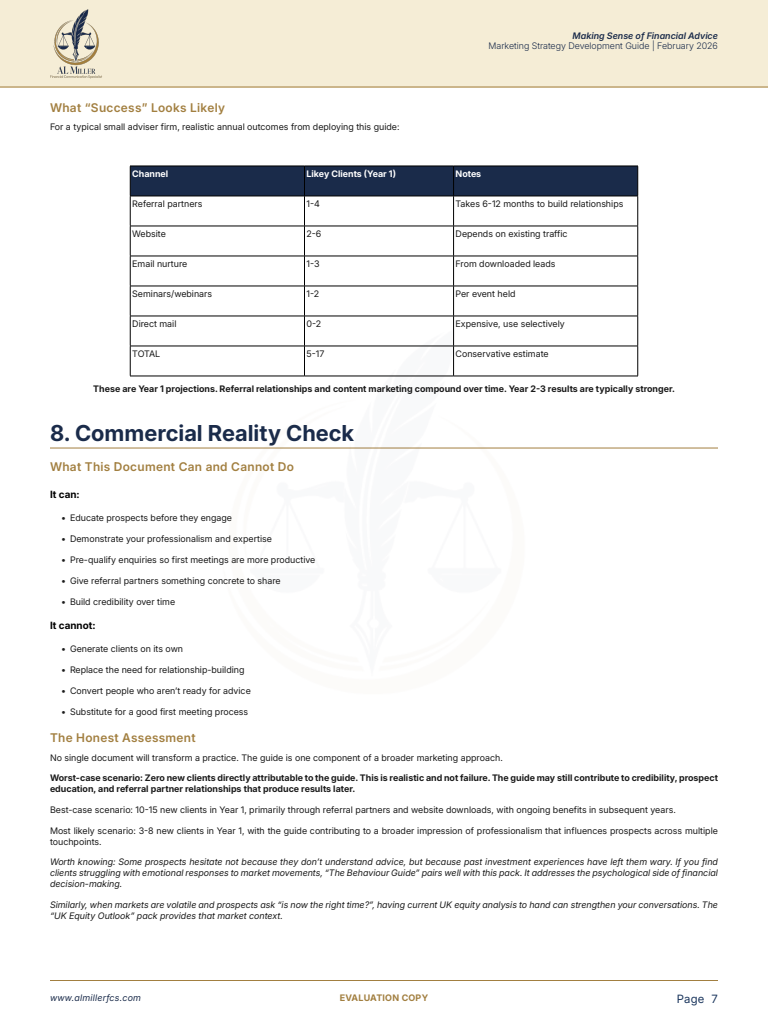
<style>
.page{position:relative;width:768px;height:1024px;background:#fff}
.page>*{position:absolute;margin:0;border:0;box-sizing:border-box;transform-origin:0 0}
.t1{font:700 22px "Inter 18 pt";color:#1a2b4a}
.t2{font:600 12px "Inter 18 pt";letter-spacing:.025em;color:#a27f40}
.t3{font:11.45px "Inter 18 pt";color:#1b365d}
.t4{font:700 10px "Inter 18 pt";color:#000}
.t5{font:9px/10.8px "Inter 18 pt";color:#1a1a1a}
.t6{font:italic 9px/10.8px "Inter 18 pt";color:#1a1a1a;text-align:justify}
.t7{font:700 9px/10.8px "Inter 18 pt";color:#1a1a1a}
.t8{font:300 9px "Inter 18 pt";color:#1a2b4a}
.t9{font:700 9px "Inter 18 pt";color:#fff}
.t10{font:italic 600 9px "Inter 18 pt";color:#1a2b4a}
.t11{font:italic 9px "Inter 18 pt";letter-spacing:.025em;color:#1a2b4a}
.t12{font:700 9px "Inter 18 pt";letter-spacing:.025em;color:#a27f40}
</style>
<div class="page">
<hr style="left:50px;top:448px;width:668px;height:1px;background:#a27f40">
<div style="left:131px;top:167px;width:507px;height:29px;background:#1a2b4a"></div>
<hr style="left:454px;top:166px;width:184px;height:1px;background:#000">
<hr style="left:638px;top:166px;width:1px;height:30px;background:#000">
<hr style="left:305px;top:166px;width:149px;height:1px;background:#000">
<hr style="left:453px;top:166px;width:1px;height:30px;background:#000">
<hr style="left:130px;top:166px;width:175px;height:1px;background:#000">
<hr style="left:304px;top:166px;width:1px;height:30px;background:#000">
<hr style="left:130px;top:166px;width:1px;height:30px;background:#000">
<hr style="left:454px;top:196px;width:184px;height:1px;background:#000">
<hr style="left:638px;top:196px;width:1px;height:30px;background:#000">
<hr style="left:305px;top:196px;width:149px;height:1px;background:#000">
<hr style="left:453px;top:196px;width:1px;height:30px;background:#000">
<hr style="left:130px;top:196px;width:175px;height:1px;background:#000">
<hr style="left:304px;top:196px;width:1px;height:30px;background:#000">
<hr style="left:130px;top:196px;width:1px;height:30px;background:#000">
<hr style="left:454px;top:226px;width:184px;height:1px;background:#000">
<hr style="left:638px;top:226px;width:1px;height:30px;background:#000">
<hr style="left:305px;top:226px;width:149px;height:1px;background:#000">
<hr style="left:453px;top:226px;width:1px;height:30px;background:#000">
<hr style="left:130px;top:226px;width:175px;height:1px;background:#000">
<hr style="left:304px;top:226px;width:1px;height:30px;background:#000">
<hr style="left:130px;top:226px;width:1px;height:30px;background:#000">
<hr style="left:454px;top:256px;width:184px;height:1px;background:#000">
<hr style="left:638px;top:256px;width:1px;height:30px;background:#000">
<hr style="left:305px;top:256px;width:149px;height:1px;background:#000">
<hr style="left:453px;top:256px;width:1px;height:30px;background:#000">
<hr style="left:130px;top:256px;width:175px;height:1px;background:#000">
<hr style="left:304px;top:256px;width:1px;height:30px;background:#000">
<hr style="left:130px;top:256px;width:1px;height:30px;background:#000">
<hr style="left:454px;top:286px;width:184px;height:1px;background:#000">
<hr style="left:638px;top:286px;width:1px;height:30px;background:#000">
<hr style="left:305px;top:286px;width:149px;height:1px;background:#000">
<hr style="left:453px;top:286px;width:1px;height:30px;background:#000">
<hr style="left:130px;top:286px;width:175px;height:1px;background:#000">
<hr style="left:304px;top:286px;width:1px;height:30px;background:#000">
<hr style="left:130px;top:286px;width:1px;height:30px;background:#000">
<hr style="left:454px;top:316px;width:184px;height:1px;background:#000">
<hr style="left:638px;top:316px;width:1px;height:30px;background:#000">
<hr style="left:305px;top:316px;width:149px;height:1px;background:#000">
<hr style="left:130px;top:316px;width:175px;height:1px;background:#000">
<hr style="left:130px;top:316px;width:1px;height:30px;background:#000">
<hr style="left:454px;top:346px;width:184px;height:1px;background:#000">
<hr style="left:638px;top:346px;width:1px;height:30px;background:#000">
<hr style="left:130px;top:346px;width:175px;height:1px;background:#000">
<hr style="left:130px;top:346px;width:1px;height:30px;background:#000">
<hr style="left:454px;top:376px;width:184px;height:1px;background:#000">
<hr style="left:130px;top:376px;width:175px;height:1px;background:#000">
<img style="left:179px;top:317px;width:390px;height:132px">
<div style="left:0;top:0;width:768px;height:87px;background:#f5edd6"></div>
<img style="left:50px;top:9px;width:52px;height:69px">
<hr style="left:50px;top:980px;width:668px;height:1px;background:#a27f40">
<hr style="left:0;top:86px;width:768px;height:1px;background:#a27f40">
<p class="t10" style="left:573px;top:30px;width:147px">Making Sense of Financial Advice</p>
<p class="t8" style="left:489px;top:41px;width:231px">Marketing Strategy Development Guide | February 2026</p>
<h2 class="t2" style="left:50px;top:98px;width:177px">What “Success” Looks Likely</h2>
<p class="t5" style="left:50px;top:121px;width:351px">For a typical small adviser firm, realistic annual outcomes from deploying this guide:</p>
<p class="t9" style="left:132px;top:169px;width:38px">Channel</p>
<p class="t9" style="left:306px;top:167px;width:91px">Likey Clients (Year 1)</p>
<p class="t9" style="left:456px;top:169px;width:27px">Notes</p>
<p class="t5" style="left:456px;top:198px;width:169px">Takes 6-12 months to build relationships</p>
<p class="t5" style="left:132px;top:198px;width:72px">Referral partners</p>
<p class="t5" style="left:306px;top:198px;width:15px">1-4</p>
<p class="t5" style="left:456px;top:228px;width:113px">Depends on existing traffic</p>
<p class="t5" style="left:132px;top:228px;width:35px">Website</p>
<p class="t5" style="left:132px;top:258px;width:57px">Email nurture</p>
<p class="t5" style="left:306px;top:258px;width:15px">1-3</p>
<p class="t5" style="left:456px;top:258px;width:102px">From downloaded leads</p>
<p class="t5" style="left:132px;top:288px;width:81px">Seminars/webinars</p>
<p class="t5" style="left:306px;top:288px;width:14px">1-2</p>
<p class="t5" style="left:456px;top:288px;width:61px">Per event held</p>
<p class="t5" style="left:132px;top:318px;width:46px">Direct mail</p>
<p class="t5" style="left:306px;top:318px;width:16px">0-2</p>
<p class="t5" style="left:456px;top:318px;width:111px">Expensive, use selectively</p>
<p class="t5" style="left:132px;top:348px;width:30px">TOTAL</p>
<p class="t5" style="left:456px;top:348px;width:95px">Conservative estimate</p>
<p class="t5" style="left:306px;top:228px;width:16px">2-6</p>
<p class="t5" style="left:306px;top:348px;width:19px">5-17</p>
<p class="t7" style="left:93px;top:383px;width:583px">These are Year 1 projections. Referral relationships and content marketing compound over time. Year 2-3 results are typically stronger.</p>
<h1 class="t1" style="left:50px;top:416px;width:306px">8. Commercial Reality Check</h1>
<h2 class="t2" style="left:50px;top:460px;width:245px">What This Document Can and Cannot Do</h2>
<p class="t4" style="left:50px;top:489px;width:31px">It can:</p>
<p class="t5" style="left:61px;top:513px;width:173px">• Educate prospects before they engage</p>
<p class="t5" style="left:61px;top:534px;width:212px">• Demonstrate your professionalism and expertise</p>
<p class="t5" style="left:61px;top:555px;width:256px">• Pre-qualify enquiries so first meetings are more productive</p>
<p class="t5" style="left:61px;top:575px;width:221px">• Give referral partners something concrete to share</p>
<p class="t5" style="left:61px;top:596px;width:116px">• Build credibility over time</p>
<p class="t4" style="left:50px;top:620px;width:47px">It cannot:</p>
<p class="t5" style="left:61px;top:644px;width:124px">• Generate clients on its own</p>
<p class="t5" style="left:61px;top:665px;width:185px">• Replace the need for relationship-building</p>
<p class="t5" style="left:61px;top:686px;width:191px">• Convert people who aren’t ready for advice</p>
<p class="t5" style="left:61px;top:706px;width:189px">• Substitute for a good first meeting process</p>
<h2 class="t2" style="left:50px;top:731px;width:147px">The Honest Assessment</h2>
<p class="t5" style="left:50px;top:752px;width:454px">No single document will transform a practice. The guide is one component of a broader marketing approach.</p>
<p class="t7" style="left:50px;top:772px;width:670px">Worst-case scenario: Zero new clients directly attributable to the guide. This is realistic and not failure. The guide may still contribute to credibility, prospect education, and referral partner relationships that produce results later.</p>
<p class="t5" style="left:50px;top:804px;width:627px">Best-case scenario: 10-15 new clients in Year 1, primarily through referral partners and website downloads, with ongoing benefits in subsequent years.</p>
<p class="t5" style="left:50px;top:825px;width:670px">Most likely scenario: 3-8 new clients in Year 1, with the guide contributing to a broader impression of professionalism that influences prospects across multiple touchpoints.</p>
<p class="t6" style="left:50px;top:856px;width:670px">Worth knowing: Some prospects hesitate not because they don’t understand advice, but because past investment experiences have left them wary. If you find clients struggling with emotional responses to market movements, “The Behaviour Guide” pairs well with this pack. It addresses the psychological side of financial decision-making.</p>
<p class="t6" style="left:50px;top:899px;width:670px">Similarly, when markets are volatile and prospects ask “is now the right time?”, having current UK equity analysis to hand can strengthen your conversations. The “UK Equity Outlook” pack provides that market context.</p>
<p class="t11" style="left:50px;top:993px;width:93px">www.almillerfcs.com</p>
<p class="t12" style="left:340px;top:993px;width:90px">EVALUATION COPY</p>
<p class="t3" style="left:677px;top:990px;width:43px">Page 7</p>
</div>
